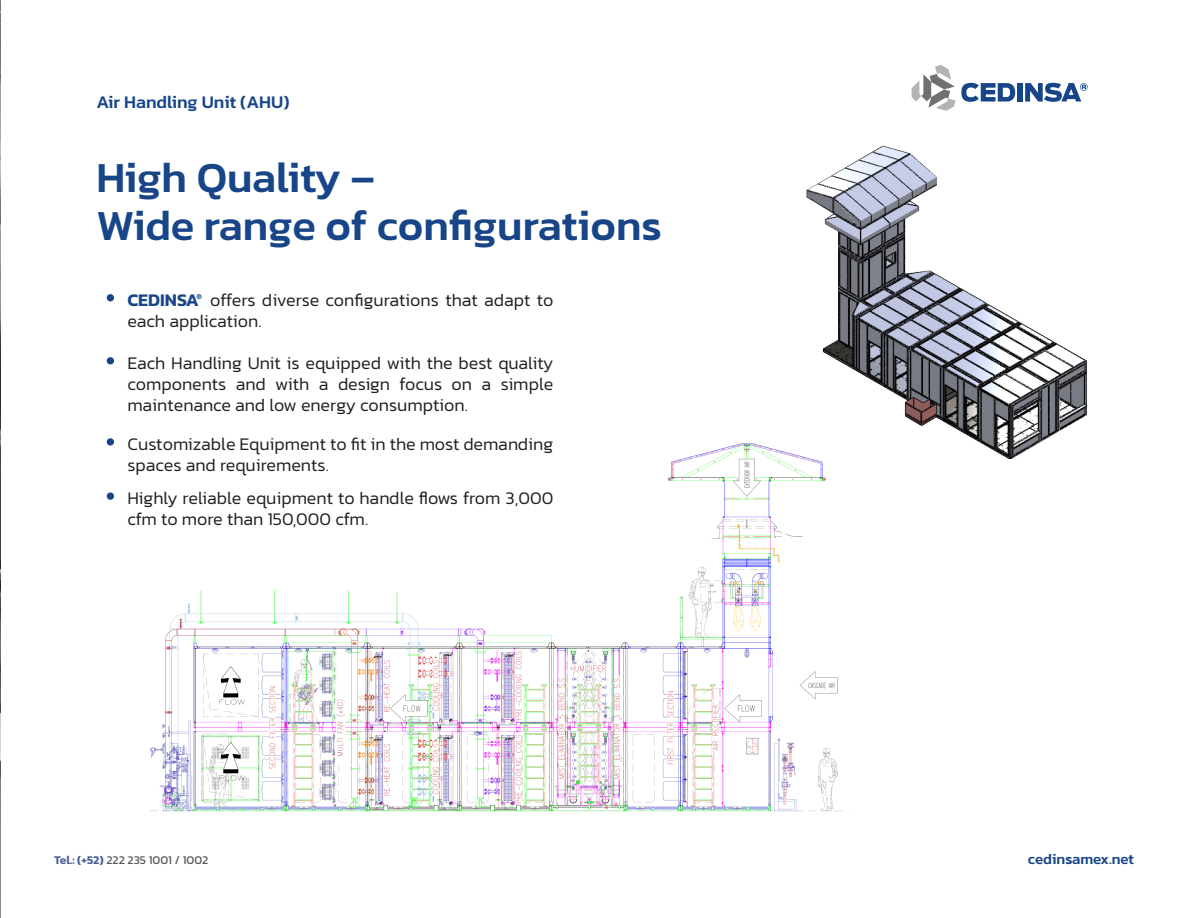
<style>
.page{position:relative;width:1188px;height:918px;background:#fff}
.page>*{position:absolute;margin:0;border:0;box-sizing:border-box;transform-origin:0 0}
.t1{font:500 43.5px "Kanit";color:#174588}
.t2{font:300 18px/21px "Kanit";color:#231f20}
.t3{font:500 18px "Kanit";color:#174588}
.t4{font:500 15px "Kanit";color:#174588}
.t5{font:12px "Kanit";color:#57585a}
.t6{font:600 7.5px "Kanit";color:#174588}
.s1{font-weight:600;color:#174588}
.s2{font-weight:600;color:#485e97}
</style>
<div class="page">
<img style="left:149px;top:443px;width:699px;height:369px">
<img style="left:0;top:1px;width:1px;height:917px">
<div style="left:107px;top:294px;width:7px;height:7px;background:#174588;border-radius:50%"></div>
<div style="left:107px;top:357px;width:7px;height:7px;background:#174588;border-radius:50%"></div>
<div style="left:107px;top:438px;width:7px;height:8px;background:#174588;border-radius:50%"></div>
<div style="left:107px;top:493px;width:7px;height:7px;background:#174588;border-radius:50%"></div>
<img style="left:797px;top:90px;width:290px;height:369px">
<svg style="left:912px;top:65px;width:103px;height:46px"></svg>
<div style="left:1017px;top:83px;width:5px;height:19px;background:#174588"></div>
<svg style="left:1025px;top:83px;width:63px;height:19px"></svg>
<p class="t3" style="left:97px;top:89px;width:194px">Air Handling Unit (AHU)</p>
<p class="t1" style="left:97px;top:145px;width:280px">High Quality –</p>
<p class="t1" style="left:97px;top:193px;width:567px">Wide range of configurations</p>
<p class="t2" style="left:127px;top:289px;width:427px"><span class="s1">CEDINSA</span> offers diverse configurations that adapt to each application.</p>
<p class="t2" style="left:127px;top:352px;width:428px;text-align:justify">Each Handling Unit is equipped with the best quality components and with a design focus on a simple maintenance and low energy consumption.</p>
<p class="t2" style="left:127px;top:433px;width:428px">Customizable Equipment to fit in the most demanding spaces and requirements.</p>
<p class="t2" style="left:127px;top:487px;width:428px">Highly reliable equipment to handle flows from 3,000 cfm to more than 150,000 cfm.</p>
<p class="t6" style="left:196px;top:291px;width:7px">®</p>
<p class="t5" style="left:54px;top:851px;width:156px"><span class="s2">Tel.: (+52)</span> 222 235 1001 / 1002</p>
<p class="t4" style="left:1028px;top:848px;width:108px">cedinsamex.net</p>
</div>
